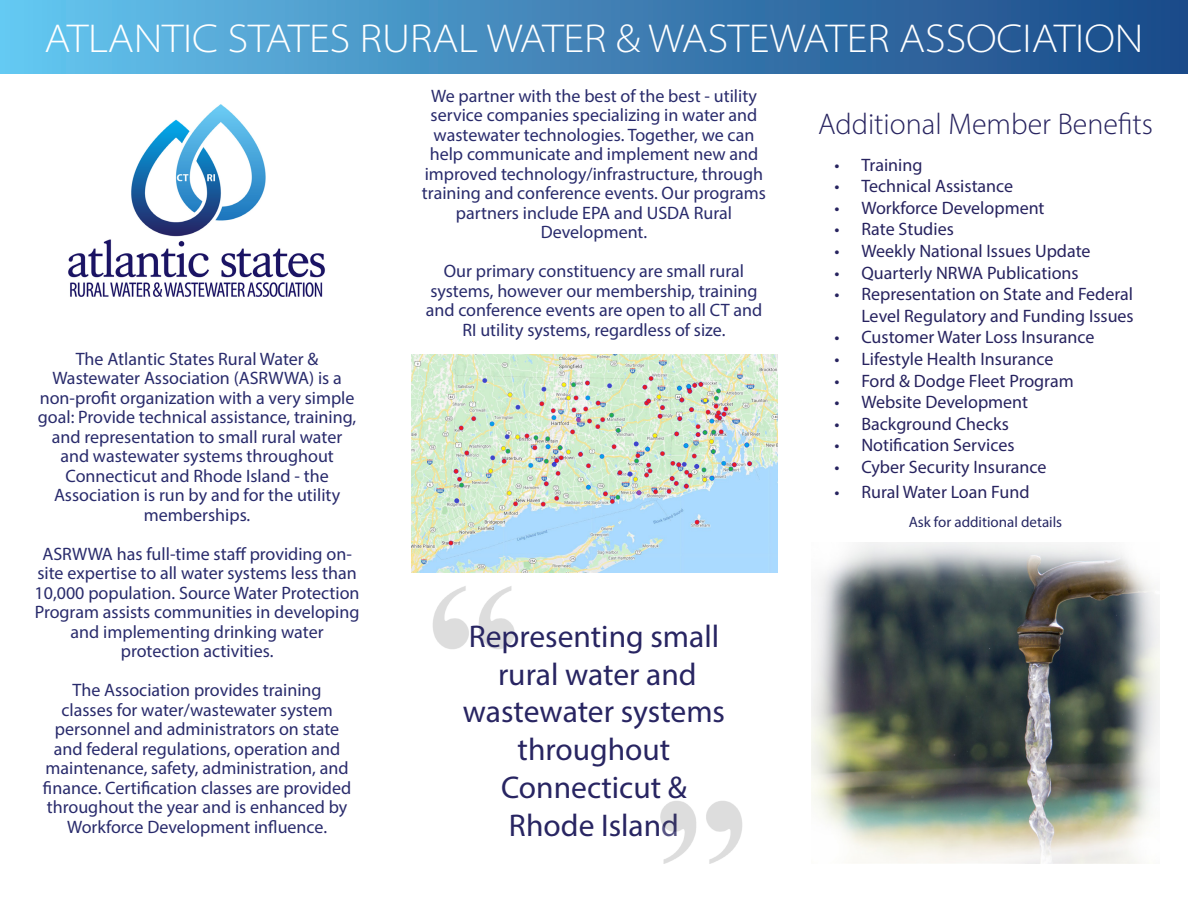
<style>
.page{position:relative;width:1188px;height:918px;background:#fff}
.page>*{position:absolute;margin:0;border:0;box-sizing:border-box;transform-origin:0 0}
.t1{font:300 semi-expanded 40.5px "Myriad Pro";color:#fff}
.t2{font:31.5px/37.8px "Myriad Pro";color:#282562;text-align:center}
.t3{font:300 30px "Myriad Pro";color:#27235f}
.t4{font:18px/19.5px "Myriad Pro";color:#292b6c;text-align:center}
.t5{font:18px/21.6px "Myriad Pro";color:#27235f;text-align:right}
.t6{font:15px "Myriad Pro";color:#272864}
</style>
<div class="page">
<img style="left:411px;top:354px;width:366px;height:218px">
<img style="left:812px;top:543px;width:348px;height:321px">
<img style="left:433px;top:586px;width:82px;height:63px">
<img style="left:68px;top:104px;width:257px;height:193px">
<div style="left:0;top:0;width:1188px;height:73px;background:linear-gradient(to right,#65c3ed,#1a4684)"></div>
<img style="left:660px;top:801px;width:82px;height:63px">
<p class="t1" style="left:45px;top:14px;width:1100px">ATLANTIC STATES RURAL WATER &amp; WASTEWATER ASSOCIATION</p>
<p class="t4" style="left:38px;top:349px;width:320px">The Atlantic States Rural Water &amp; Wastewater Association (ASRWWA) is a non-profit organization with a very simple goal: Provide technical assistance, training, and representation to small rural water and wastewater systems throughout Connecticut and Rhode Island - the Association is run by and for the utility memberships.</p>
<p class="t4" style="left:37px;top:544px;width:321px;text-align:left">ASRWWA has full-time staff providing on&shy;site expertise to all water systems less than</p>
<p class="t4" style="left:35px;top:583px;width:326px">10,000 population. Source Water Protection Program assists communities in developing and implementing drinking water protection activities.</p>
<p class="t4" style="left:43px;top:680px;width:310px">The Association provides training<br>classes for water/wastewater system personnel and administrators on state and federal regulations, operation and maintenance, safety, administration, and finance. Certification classes are provided throughout the year and is enhanced by Workforce Development influence.</p>
<p class="t4" style="left:422px;top:86px;width:346px">We partner with the best of the best - utility service companies specializing in water and wastewater technologies. Together, we can help communicate and implement new and improved technology/infrastructure, through training and conference events. Our programs partners include EPA and USDA Rural Development.</p>
<p class="t4" style="left:426px;top:261px;width:338px">Our primary constituency are small rural systems, however our membership, training and conference events are open to all CT and RI utility systems, regardless of size.</p>
<p class="t2" style="left:469px;top:617px;width:252px">Representing small</p>
<p class="t2" style="left:463px;top:655px;width:264px">rural water and wastewater systems throughout</p>
<p class="t2" style="left:501px;top:768px;width:187px">Connecticut &amp;</p>
<p class="t2" style="left:509px;top:806px;width:172px">Rhode Island</p>
<p class="t3" style="left:818px;top:106px;width:336px">Additional Member Benefits</p>
<p class="t5" style="left:834px;top:153px;width:90px">• Training</p>
<p class="t5" style="left:834px;top:175px;width:180px">• Technical Assistance</p>
<p class="t5" style="left:834px;top:197px;width:212px">• Workforce Development</p>
<p class="t5" style="left:834px;top:218px;width:121px">• Rate Studies</p>
<p class="t5" style="left:834px;top:240px;width:258px">• Weekly National Issues Update</p>
<p class="t5" style="left:834px;top:261px;width:246px">• Quarterly NRWA Publications</p>
<p class="t5" style="left:834px;top:283px;width:301px">• Representation on State and Federal<br>Level Regulatory and Funding Issues</p>
<p class="t5" style="left:834px;top:326px;width:262px">• Customer Water Loss Insurance</p>
<p class="t5" style="left:834px;top:348px;width:220px">• Lifestyle Health Insurance</p>
<p class="t5" style="left:834px;top:369px;width:241px">• Ford &amp; Dodge Fleet Program</p>
<p class="t5" style="left:834px;top:391px;width:195px">• Website Development</p>
<p class="t5" style="left:834px;top:413px;width:176px">• Background Checks</p>
<p class="t5" style="left:834px;top:434px;width:182px">• Notification Services</p>
<p class="t5" style="left:834px;top:456px;width:214px">• Cyber Security Insurance</p>
<p class="t5" style="left:834px;top:481px;width:197px">• Rural Water Loan Fund</p>
<p class="t6" style="left:909px;top:513px;width:155px">Ask for additional details</p>
</div>
